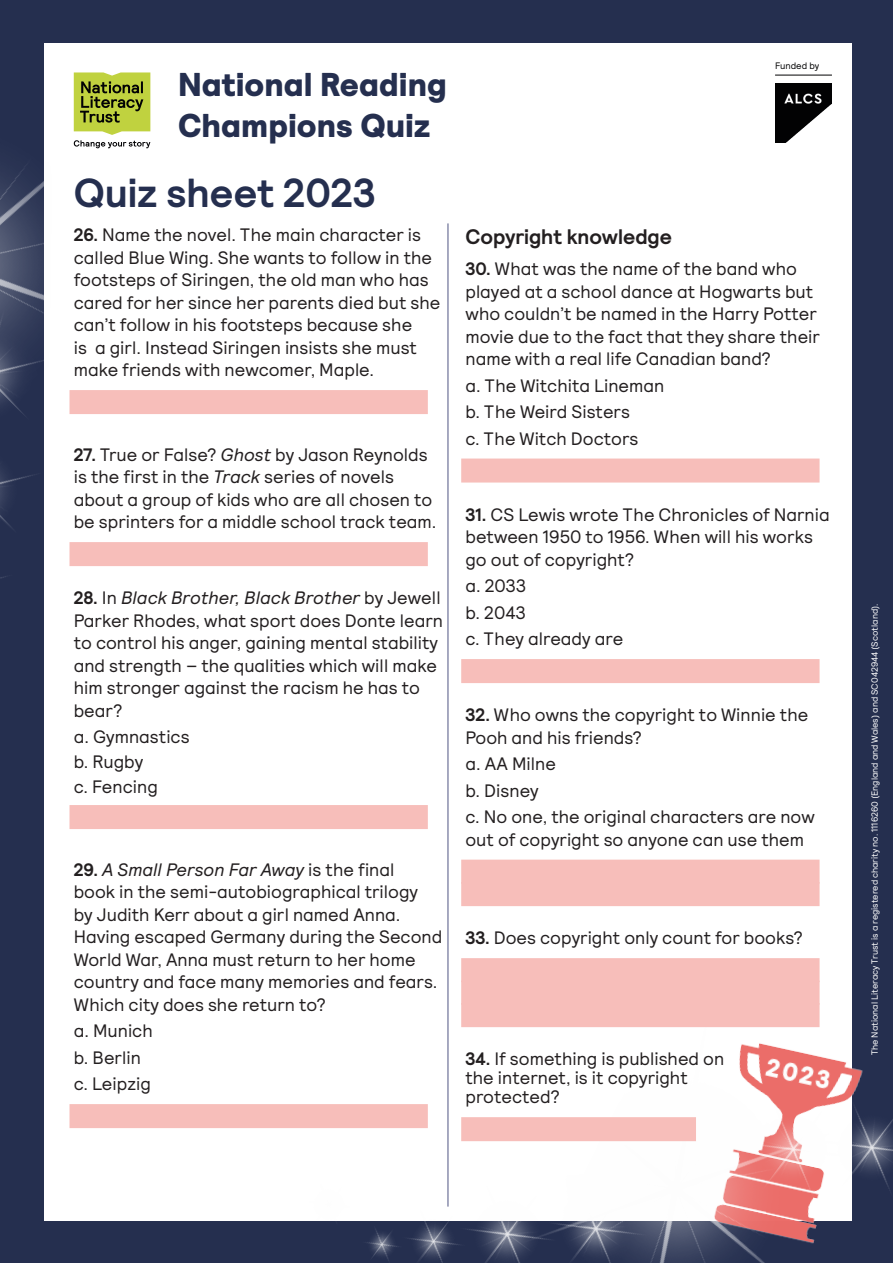
<style>
.page{position:relative;width:893px;height:1263px;background:#252f4f}
.page>*{position:absolute;margin:0;border:0;box-sizing:border-box;transform-origin:0 0}
.t1{font:700 40.5px "Relative NLT";color:#252f4f}
.t2{font:900 33px/40.5px "Relative NLT";color:#252f4f}
.subheading{font:700 21px "Relative NLT";color:#231f20}
.BODY{font:18px/22.5px "Relative NLT";color:#231f20}
.Paragraph_Style_1{font:18px "Relative NLT";color:#231f20}
.Paragraph_Style_3{font:18px "Relative NLT";color:#231f20}
.t3{font:9.3px "Relative NLT";color:#020203}
.t4{font:9px "Relative NLT";color:#fff}
.s1{font-weight:700}
.s2{font-style:italic}
</style>
<div class="page">
<div style="left:44px;top:43px;width:808px;height:1177px;background:#fff"></div>
<hr style="left:447px;top:223px;width:2px;height:983px;background:#8a8eac">
<img style="left:0;top:165px;width:44px;height:414px">
<img style="left:775px;top:84px;width:57px;height:59px">
<hr style="left:775px;top:75px;width:57px;height:1px;background:#020203">
<svg style="left:74px;top:72px;width:76px;height:76px"></svg>
<img style="left:286px;top:967px;width:607px;height:296px">
<div style="left:69px;top:390px;width:359px;height:24px;background:#f7beba"></div>
<div style="left:69px;top:542px;width:359px;height:24px;background:#f7beba"></div>
<div style="left:69px;top:805px;width:359px;height:24px;background:#f7beba"></div>
<div style="left:69px;top:1104px;width:359px;height:24px;background:#f7beba"></div>
<div style="left:461px;top:458px;width:358px;height:24px;background:#f7beba"></div>
<div style="left:461px;top:659px;width:358px;height:24px;background:#f7beba"></div>
<div style="left:461px;top:860px;width:358px;height:24px;background:#f7beba"></div>
<div style="left:461px;top:882px;width:358px;height:24px;background:#f7beba"></div>
<div style="left:461px;top:958px;width:358px;height:24px;background:#f7beba"></div>
<div style="left:461px;top:981px;width:358px;height:24px;background:#f7beba"></div>
<div style="left:461px;top:1003px;width:358px;height:24px;background:#f7beba"></div>
<div style="left:461px;top:1117px;width:235px;height:24px;background:#f7beba"></div>
<p class="t2" style="left:178px;top:66px;width:270px">National Reading<br>Champions Quiz</p>
<p class="t1" style="left:74px;top:169px;width:303px">Quiz sheet 2023</p>
<p class="BODY" style="left:74px;top:224px;width:368px"><span class="s1">26.</span> Name the novel. The main character is called Blue Wing. She wants to follow in the footsteps of Siringen, the old man who has cared for her since her parents died but she can’t follow in his footsteps because she<br>is a girl. Instead Siringen insists she must make friends with newcomer, Maple.</p>
<p class="BODY" style="left:74px;top:443px;width:364px"><span class="s1">27.</span> True or False? <span class="s2">Ghost</span> by Jason Reynolds is the first in the <span class="s2">Track</span> series of novels about a group of kids who are all chosen to be sprinters for a middle school track team.</p>
<p class="BODY" style="left:74px;top:587px;width:371px"><span class="s1">28.</span> In <span class="s2">Black Brother, Black Brother</span> by Jewell Parker Rhodes, what sport does Donte learn to control his anger, gaining mental stability and strength – the qualities which will make him stronger against the racism he has to bear?</p>
<p class="BODY" style="left:74px;top:726px;width:117px">a. Gymnastics</p>
<p class="BODY" style="left:74px;top:750px;width:71px">b. Rugby</p>
<p class="BODY" style="left:74px;top:775px;width:86px">c. Fencing</p>
<p class="BODY" style="left:74px;top:858px;width:370px"><span class="s1">29.</span> <span class="s2">A Small Person Far Away</span> is the final<br>book in the semi-autobiographical trilogy<br>by Judith Kerr about a girl named Anna.<br>Having escaped Germany during the Second World War, Anna must return to her home country and face many memories and fears.<br>Which city does she return to?</p>
<p class="BODY" style="left:74px;top:1020px;width:81px">a. Munich</p>
<p class="BODY" style="left:74px;top:1046px;width:69px">b. Berlin</p>
<p class="BODY" style="left:74px;top:1073px;width:79px">c. Leipzig</p>
<p class="t3" style="left:775px;top:61px;width:46px">Funded by</p>
<p class="subheading" style="left:465px;top:224px;width:208px">Copyright knowledge</p>
<p class="BODY" style="left:465px;top:258px;width:356px"><span class="s1">30.</span> What was the name of the band who played at a school dance at Hogwarts but who couldn’t be named in the Harry Potter movie due to the fact that they share their name with a real life Canadian band?</p>
<p class="BODY" style="left:465px;top:374px;width:200px">a. The Witchita Lineman</p>
<p class="BODY" style="left:465px;top:401px;width:166px">b. The Weird Sisters</p>
<p class="BODY" style="left:465px;top:427px;width:174px">c. The Witch Doctors</p>
<p class="BODY" style="left:465px;top:503px;width:366px"><span class="s1">31.</span> CS Lewis wrote The Chronicles of Narnia between 1950 to 1956. When will his works go out of copyright?</p>
<p class="BODY" style="left:465px;top:575px;width:62px">a. 2033</p>
<p class="BODY" style="left:465px;top:601px;width:62px">b. 2043</p>
<p class="BODY" style="left:465px;top:628px;width:159px">c. They already are</p>
<p class="BODY" style="left:465px;top:704px;width:344px"><span class="s1">32.</span> Who owns the copyright to Winnie the<br>Pooh and his friends?</p>
<p class="BODY" style="left:465px;top:753px;width:92px">a. AA Milne</p>
<p class="BODY" style="left:465px;top:779px;width:75px">b. Disney</p>
<p class="BODY" style="left:465px;top:806px;width:351px">c. No one, the original characters are now out of copyright so anyone can use them</p>
<p class="BODY" style="left:465px;top:927px;width:339px"><span class="s1">33.</span> Does copyright only count for books?</p>
<p class="BODY" style="left:465px;top:1048px;width:260px"><span class="s1">34.</span> If something is published on</p>
<p class="Paragraph_Style_1" style="left:465px;top:1068px;width:224px">the internet, is it copyright</p>
<p class="Paragraph_Style_3" style="left:465px;top:1087px;width:96px">protected?</p>
<p class="t4" style="left:869px;top:1055px;width:454px;rotate:-90deg">The National Literacy Trust is a registered charity no. 1116260 (England and Wales) and SC042944 (Scotland).</p>
</div>
